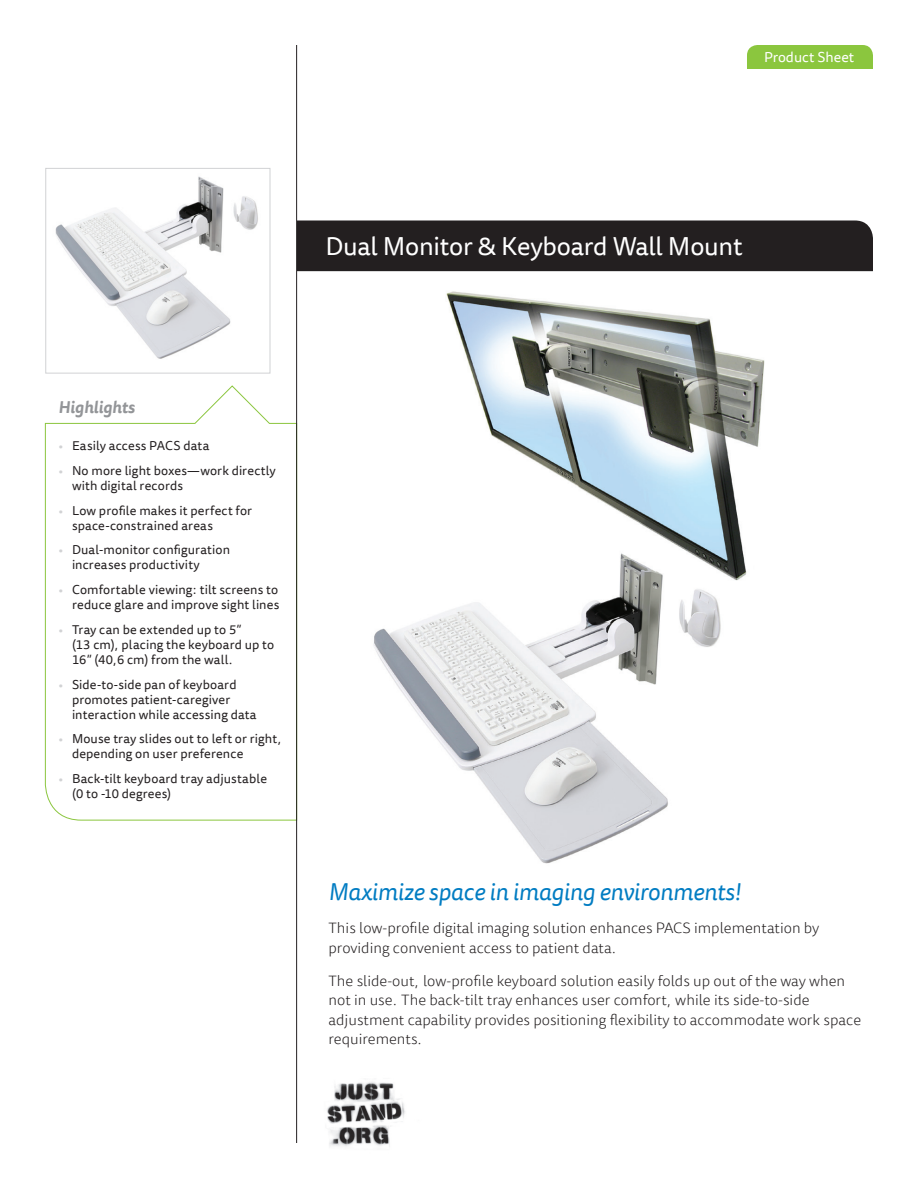
<style>
.page{position:relative;width:918px;height:1188px;background:#fff}
.page>*{position:absolute;margin:0;border:0;box-sizing:border-box;transform-origin:0 0}
.t1{font:25.5px "Tisa Sans Offc";letter-spacing:-.01em;color:#fff}
.t2{font:italic 24px "Tisa Sans Offc";letter-spacing:-.01em;color:#007cc2}
.t3{font:italic 700 16.5px "Tisa Sans Offc";color:#939598}
.t4{font:300 15px/19.5px "Tisa Sans Offc";color:#231f20}
.t5{font:14.25px "Tisa Sans Offc";color:#fff}
.t6{font:12.75px/15px "Tisa Sans Offc";letter-spacing:.01em;color:#231f20}
.s1{color:#d1d2d4}
</style>
<div class="page">
<img style="left:373px;top:291px;width:392px;height:573px">
<img style="left:297px;top:1053px;width:108px;height:94px">
<svg style="left:45px;top:385px;width:251px;height:436px"></svg>
<div style="left:297px;top:220px;width:576px;height:51px;background:#231f20"></div>
<img style="left:55px;top:176px;width:203px;height:183px">
<div style="left:45px;top:168px;width:225px;height:206px;border:1px solid #d1d2d4"></div>
<hr style="left:296px;top:45px;width:1px;height:1098px;background:#231f20">
<div style="left:747px;top:45px;width:126px;height:24px;background:#8bc63e"></div>
<p class="t5" style="left:764px;top:49px;width:92px">Product Sheet</p>
<h1 class="t1" style="left:326px;top:231px;width:419px">Dual Monitor &amp; Keyboard Wall Mount</h1>
<p class="t3" style="left:58px;top:397px;width:78px">Highlights</p>
<p class="t6" style="left:58px;top:439px;width:152px"><span class="s1">•</span> Easily access PACS data</p>
<p class="t6" style="left:72px;top:464px;width:205px;text-indent:-14px"><span class="s1">•</span> No more light boxes—work directly with digital records</p>
<p class="t6" style="left:72px;top:504px;width:182px;text-indent:-14px"><span class="s1">•</span> Low profile makes it perfect for space-constrained areas</p>
<p class="t6" style="left:72px;top:543px;width:160px;text-indent:-14px"><span class="s1">•</span> Dual-monitor configuration increases productivity</p>
<p class="t6" style="left:58px;top:583px;width:222px;text-align:right"><span class="s1">•</span> Comfortable viewing: tilt screens to reduce glare and improve sight lines</p>
<p class="t6" style="left:72px;top:623px;width:204px;text-indent:-14px"><span class="s1">•</span> Tray can be extended up to 5”<br>(13 cm), placing the keyboard up to<br>16” (40,6 cm) from the wall.</p>
<p class="t6" style="left:72px;top:677px;width:186px;text-indent:-14px"><span class="s1">•</span> Side-to-side pan of keyboard promotes patient-caregiver interaction while accessing data</p>
<p class="t6" style="left:72px;top:732px;width:211px;text-indent:-14px"><span class="s1">•</span> Mouse tray slides out to left or right, depending on user preference</p>
<p class="t6" style="left:72px;top:772px;width:197px;text-indent:-14px"><span class="s1">•</span> Back-tilt keyboard tray adjustable (0 to -10 degrees)</p>
<h2 class="t2" style="left:328px;top:878px;width:414px">Maximize space in imaging environments!</h2>
<p class="t4" style="left:328px;top:919px;width:492px">This low-profile digital imaging solution enhances PACS implementation by providing convenient access to patient data.</p>
<p class="t4" style="left:328px;top:972px;width:534px">The slide-out, low-profile keyboard solution easily folds up out of the way when not in use. The back-tilt tray enhances user comfort, while its side-to-side adjustment capability provides positioning flexibility to accommodate work space requirements.</p>
</div>
